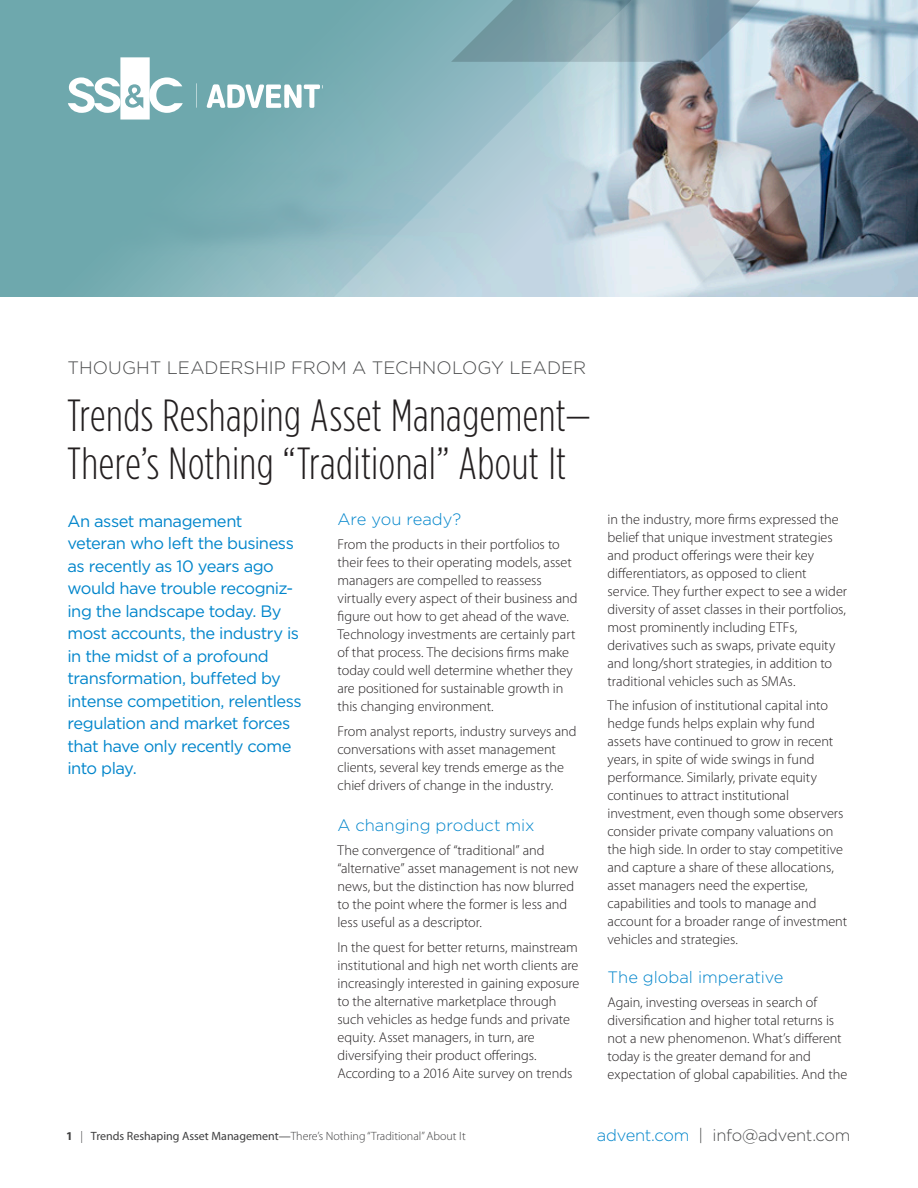
<style>
.page{position:relative;width:918px;height:1188px;background:#fff}
.page>*{position:absolute;margin:0;border:0;box-sizing:border-box;transform-origin:0 0}
.t1{font:300 45px/48px "Gotham Condensed";letter-spacing:.01em;color:#231f20}
.TITLE_subhead{font:300 18px "Gotham";color:#4b4c4d}
.TEXT_introduction{font:16.5px/22.5px "Gotham";letter-spacing:-.03em;color:#0085cb}
.TEXT_subhead__senten{font:300 16.5px "Gotham";color:#0085cb}
.TEXT_url_email_foote{font:300 16.5px "Gotham";letter-spacing:-.015em;color:#4b4c4d}
.TEXT{font:300 14.25px/18px "Myriad Pro";color:#231f20}
.t2{font:300 12px "Myriad Pro";color:#3e3e3f}
.s1{font-weight:700}
.s2{font-weight:400}
.s3{color:#0085cb}
</style>
<div class="page">
<div style="left:0;top:0;width:918px;height:297px;background:#6ea8ad"></div>
<img style="left:286px;top:0;width:632px;height:297px">
<svg style="left:196px;top:83px;width:1px;height:25px"></svg>
<svg style="left:68px;top:57px;width:115px;height:63px"></svg>
<svg style="left:206px;top:84px;width:117px;height:24px"></svg>
<p class="TITLE_subhead" style="left:68px;top:357px;width:520px">THOUGHT LEADERSHIP FROM A TECHNOLOGY LEADER</p>
<p class="t1" style="left:68px;top:391px;width:525px">Trends Reshaping Asset Management—<br>There’s Nothing “Traditional” About It</p>
<p class="TEXT_introduction" style="left:68px;top:509px;width:236px">An asset management veteran who left the business as recently as 10 years ago would have trouble recogniz&shy;ing the landscape today. By most accounts, the industry is in the midst of a profound transformation, buffeted by intense competition, relentless regulation and market forces that have only recently come into play.</p>
<p class="TEXT_subhead__senten" style="left:338px;top:510px;width:125px">Are you ready?</p>
<p class="TEXT" style="left:338px;top:535px;width:242px">From the products in their portfolios to their fees to their operating models, asset managers are compelled to reassess virtually every aspect of their business and figure out how to get ahead of the wave.<br>Technology investments are certainly part of that process. The decisions firms make today could well determine whether they are positioned for sustainable growth in this changing environment.</p>
<p class="TEXT" style="left:338px;top:722px;width:241px">From analyst reports, industry surveys and conversations with asset management clients, several key trends emerge as the chief drivers of change in the industry.</p>
<p class="TEXT_subhead__senten" style="left:338px;top:816px;width:199px">A changing product mix</p>
<p class="TEXT" style="left:338px;top:841px;width:242px">The convergence of “traditional” and “alternative” asset management is not new news, but the distinction has now blurred to the point where the former is less and less useful as a descriptor.</p>
<p class="TEXT" style="left:338px;top:938px;width:243px">In the quest for better returns, mainstream institutional and high net worth clients are increasingly interested in gaining exposure to the alternative marketplace through such vehicles as hedge funds and private equity. Asset managers, in turn, are diversifying their product offerings.<br>According to a 2016 Aite survey on trends</p>
<p class="TEXT" style="left:608px;top:510px;width:241px">in the industry, more firms expressed the belief that unique investment strategies and product offerings were their key differentiators, as opposed to client service. They further expect to see a wider diversity of asset classes in their portfolios, most prominently including ETFs, derivatives such as swaps, private equity and long/short strategies, in addition to traditional vehicles such as SMAs.</p>
<p class="TEXT" style="left:608px;top:697px;width:241px">The infusion of institutional capital into hedge funds helps explain why fund assets have continued to grow in recent years, in spite of wide swings in fund performance. Similarly, private equity continues to attract institutional investment, even though some observers consider private company valuations on the high side. In order to stay competitive and capture a share of these allocations, asset managers need the expertise, capabilities and tools to manage and account for a broader range of investment vehicles and strategies.</p>
<p class="TEXT_subhead__senten" style="left:608px;top:968px;width:178px">The global imperative</p>
<p class="TEXT" style="left:608px;top:993px;width:241px">Again, investing overseas in search of diversification and higher total returns is not a new phenomenon. What’s different today is the greater demand for and expectation of global capabilities. And the</p>
<p class="t2" style="left:66px;top:1129px;width:401px"><span class="s1">1</span> | <span class="s2">Trends Reshaping Asset Management—</span>There’s Nothing “Traditional” About It</p>
<p class="TEXT_url_email_foote" style="left:597px;top:1126px;width:255px"><span class="s3">advent.com</span> | info@advent.com</p>
</div>
